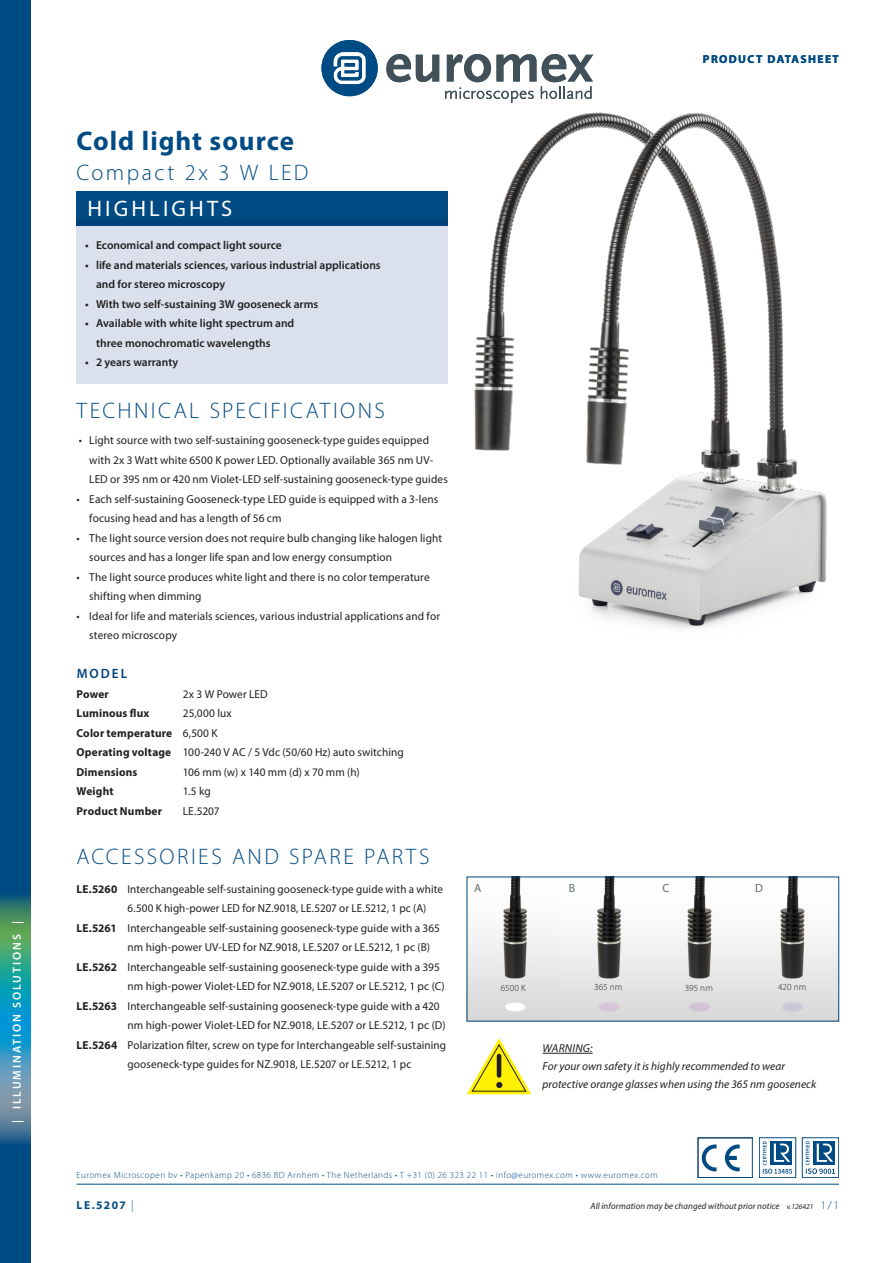
<style>
.page{position:relative;width:893px;height:1263px;background:#fff}
.page>*{position:absolute;margin:0;border:0;box-sizing:border-box;transform-origin:0 0}
.t1{font:50.85px "Chalkboard";color:#231f20}
.j_productkop{font:700 27px "Myriad Pro";letter-spacing:.035em;color:#004b84}
.j_product_onder_kop{font:300 22.5px "Myriad Pro";letter-spacing:.105em;color:#004b84}
.j_highlights{font:22.5px "Myriad Pro";letter-spacing:.14em;color:#fff}
.j_tussenkop{font:600 13.5px "Myriad Pro";letter-spacing:.15em;color:#00447b}
.bullitcijfer{font:11.85px "Myriad Pro";color:#616e74}
.j_accessoires{font:11.55px/19.5px "Myriad Pro";letter-spacing:.01em;color:#231f20}
.j_plat{font:11.55px/19.5px "Myriad Pro";letter-spacing:.01em;color:#231f20}
.j_specs_bullits{font:600 11.55px/19.5px "Myriad Pro";color:#231f20}
.j_accessoires-2{font:11.55px/19.5px "Myriad Pro";letter-spacing:.01em;color:#231f20;scale:.96 1}
.j_onderschrift{font:italic 11.55px/18px "Myriad Pro";letter-spacing:.01em;color:#231f20}
.j_accessoires-3{font:700 11.55px "Myriad Pro";letter-spacing:.015em;color:#231f20}
.t2{font:700 11.55px "Myriad Pro";letter-spacing:.12em;color:#004b84}
.t3{font:600 11.55px "Myriad Pro";letter-spacing:.17em;color:#fff}
.t4{font:300 11.55px "Myriad Pro";color:#004b84}
.plat{font:300 9.3px "Myriad Pro";letter-spacing:.005em;color:#231f20}
.t5{font:300 9px "Myriad Pro";letter-spacing:.05em;color:#004b84}
.t6{font:italic 9px "Myriad Pro";letter-spacing:.015em;color:#231f20}
.t7{font:italic 7.5px "Myriad Pro";color:#231f20}
.s1{font-weight:400}
.s2{font-weight:700}
.s3{font-weight:300}
</style>
<div class="page">
<div style="left:0;top:0;width:30px;height:1263px;background:#004b84"></div>
<svg style="left:0;top:896px;width:30px;height:248px;background:#39949f"></svg>
<svg style="left:321px;top:40px;width:57px;height:56px"></svg>
<svg style="left:386px;top:54px;width:53px;height:28px"></svg>
<svg style="left:446px;top:54px;width:147px;height:29px"></svg>
<hr style="left:77px;top:1184px;width:762px;height:1px;background:#004b84">
<svg style="left:701px;top:1144px;width:39px;height:28px"></svg>
<div style="left:697px;top:1137px;width:56px;height:41px;border:1px solid #004b84"></div>
<div style="left:802px;top:1137px;width:37px;height:41px;border:1px solid #004b84"></div>
<svg style="left:806px;top:1141px;width:29px;height:33px"></svg>
<div style="left:759px;top:1137px;width:37px;height:41px;border:1px solid #004b84"></div>
<svg style="left:763px;top:1141px;width:29px;height:33px"></svg>
<div style="left:77px;top:191px;width:371px;height:34px;background:#004b84"></div>
<div style="left:77px;top:219px;width:371px;height:165px;background:#dae1ed"></div>
<img style="left:434px;top:86px;width:393px;height:542px">
<img style="left:467px;top:879px;width:371px;height:143px">
<svg style="left:467px;top:1038px;width:64px;height:56px"></svg>
<hr style="left:543px;top:1053px;width:50px;height:1px;background:#231f20">
<p class="t3" style="left:10px;top:1122px;width:203px;rotate:-90deg">| ILLUMINATION SOLUTIONS |</p>
<p class="t2" style="left:703px;top:51px;width:138px">PRODUCT DATASHEET</p>
<p class="j_productkop" style="left:77px;top:123px;width:219px">Cold light source</p>
<p class="j_product_onder_kop" style="left:77px;top:159px;width:233px">Compact 2x 3 W LED</p>
<p class="j_highlights" style="left:87px;top:195px;width:146px">HIGHLIGHTS</p>
<p class="j_specs_bullits" style="left:85px;top:235px;width:198px">• Economical and compact light source</p>
<p class="j_specs_bullits" style="left:96px;top:255px;width:286px;text-indent:-11px">• life and materials sciences, various industrial applications and for stereo microscopy</p>
<p class="j_specs_bullits" style="left:85px;top:294px;width:235px">• With two self-sustaining 3W gooseneck arms</p>
<p class="j_specs_bullits" style="left:96px;top:313px;width:200px;text-indent:-11px">• Available with white light spectrum and three monochromatic wavelengths</p>
<p class="j_specs_bullits" style="left:85px;top:352px;width:95px">• 2 years warranty</p>
<p class="j_product_onder_kop" style="left:77px;top:397px;width:310px">TECHNICAL SPECIFICATIONS</p>
<p class="j_plat" style="left:89px;top:430px;width:360px;text-indent:-10px">• Light source with two self-sustaining gooseneck-type guides equipped with 2x 3 Watt white 6500 K power LED. Optionally available 365 nm UV-<br>LED or 395 nm or 420 nm Violet-LED self-sustaining gooseneck-type guides</p>
<p class="j_plat" style="left:89px;top:489px;width:351px;text-indent:-13px">• Each self-sustaining Gooseneck-type LED guide is equipped with a 3-lens focusing head and has a length of 56 cm</p>
<p class="j_plat" style="left:89px;top:528px;width:354px;text-indent:-13px">• The light source version does not require bulb changing like halogen light sources and has a longer life span and low energy consumption</p>
<p class="j_plat" style="left:89px;top:567px;width:342px;text-indent:-13px">• The light source produces white light and there is no color temperature shifting when dimming</p>
<p class="j_plat" style="left:89px;top:606px;width:352px;text-indent:-13px">• Ideal for life and materials sciences, various industrial applications and for stereo microscopy</p>
<p class="j_tussenkop" style="left:77px;top:665px;width:52px">MODEL</p>
<p class="j_accessoires-3" style="left:77px;top:686px;width:34px">Power</p>
<p class="j_accessoires" style="left:183px;top:684px;width:86px">2x 3 W Power LED</p>
<p class="j_accessoires-3" style="left:77px;top:706px;width:74px">Luminous flux</p>
<p class="j_accessoires" style="left:183px;top:703px;width:50px">25,000 lux</p>
<p class="j_accessoires-3" style="left:77px;top:725px;width:143px">Color temperature <span class="s1">6,500 K</span></p>
<p class="j_accessoires" style="left:77px;top:742px;width:329px"><span class="s2">Operating voltage</span> 100-240 V AC / 5 Vdc (50/60 Hz) auto switching</p>
<p class="j_accessoires-3" style="left:77px;top:764px;width:63px">Dimensions</p>
<p class="j_accessoires" style="left:183px;top:762px;width:178px">106 mm (w) x 140 mm (d) x 70 mm (h)</p>
<p class="j_accessoires-3" style="left:77px;top:784px;width:39px">Weight</p>
<p class="j_accessoires" style="left:183px;top:781px;width:29px">1.5 kg</p>
<p class="j_accessoires-3" style="left:77px;top:803px;width:87px">Product Number</p>
<p class="j_accessoires" style="left:183px;top:801px;width:38px">LE.5207</p>
<p class="j_product_onder_kop" style="left:77px;top:843px;width:354px">ACCESSORIES AND SPARE PARTS</p>
<p class="j_accessoires-2" style="left:128px;top:879px;width:330px;text-indent:-51px"><span class="s2">LE.5260</span> Interchangeable self-sustaining gooseneck-type guide with a white<br>6.500 K high-power LED for NZ.9018, LE.5207 or LE.5212, 1 pc (A)</p>
<p class="j_accessoires" style="left:128px;top:918px;width:314px;text-indent:-51px"><span class="s2">LE.5261</span> Interchangeable self-sustaining gooseneck-type guide with a 365 nm high-power UV-LED for NZ.9018, LE.5207 or LE.5212, 1 pc (B)</p>
<p class="j_accessoires" style="left:128px;top:957px;width:319px;text-indent:-51px"><span class="s2">LE.5262</span> Interchangeable self-sustaining gooseneck-type guide with a 395 nm high-power Violet-LED for NZ.9018, LE.5207 or LE.5212, 1 pc (C)</p>
<p class="j_accessoires" style="left:128px;top:996px;width:320px;text-indent:-51px"><span class="s2">LE.5263</span> Interchangeable self-sustaining gooseneck-type guide with a 420 nm high-power Violet-LED for NZ.9018, LE.5207 or LE.5212, 1 pc (D)</p>
<p class="j_accessoires" style="left:128px;top:1035px;width:320px;text-indent:-51px"><span class="s2">LE.5264</span> Polarization filter, screw on type for Interchangeable self-sustaining gooseneck-type guides for NZ.9018, LE.5207 or LE.5212, 1 pc</p>
<p class="j_onderschrift" style="left:542px;top:1039px;width:275px">WARNING:<br>For your own safety it is highly recommended to wear protective orange glasses when using the 365 nm gooseneck</p>
<p class="bullitcijfer" style="left:474px;top:881px;width:9px">A</p>
<p class="bullitcijfer" style="left:569px;top:881px;width:8px">B</p>
<p class="bullitcijfer" style="left:662px;top:881px;width:8px">C</p>
<p class="bullitcijfer" style="left:755px;top:881px;width:9px">D</p>
<p class="plat" style="left:501px;top:982px;width:26px">6500 K</p>
<p class="plat" style="left:594px;top:981px;width:30px">365 nm</p>
<p class="plat" style="left:685px;top:982px;width:30px">395 nm</p>
<p class="plat" style="left:778px;top:981px;width:30px">420 nm</p>
<p class="t1" style="left:493px;top:1040px;width:14px">!</p>
<p class="t5" style="left:77px;top:1169px;width:583px">Euromex Microscopen bv • Papenkamp 20 • 6836 BD Arnhem • The Netherlands • T +31 (0) 26 323 22 11 • info@euromex.com • www.euromex.com</p>
<p class="t2" style="left:77px;top:1197px;width:58px">LE.5207 <span class="s3">|</span></p>
<p class="t4" style="left:821px;top:1198px;width:20px">1/1</p>
<p class="t6" style="left:591px;top:1200px;width:190px">All information may be changed without prior notice</p>
<p class="t7" style="left:787px;top:1201px;width:28px">v.126421</p>
</div>
